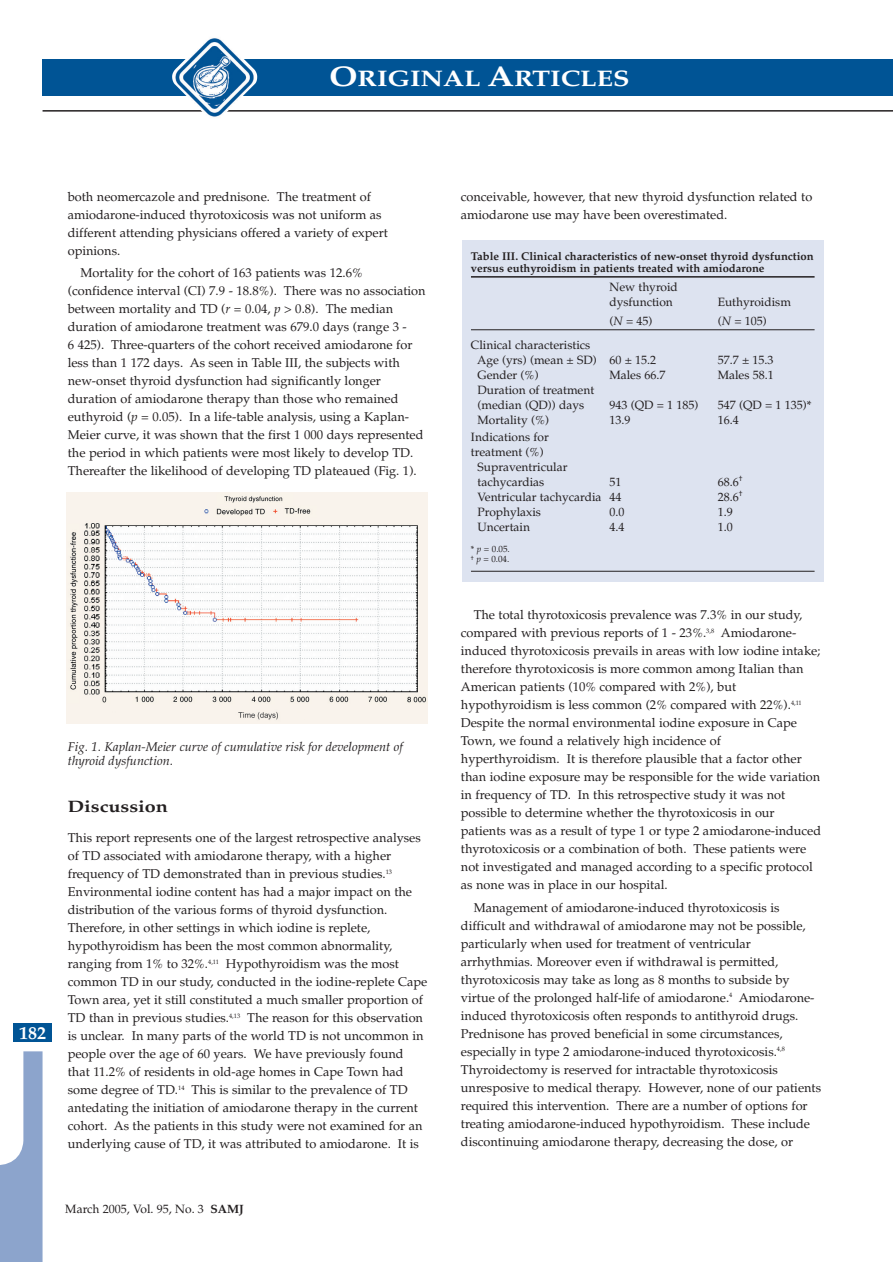
<style>
.page{position:relative;width:893px;height:1262px;background:#fff}
.page>*{position:absolute;margin:0;border:0;box-sizing:border-box;transform-origin:0 0}
.t1{font:700 22.5px "Palatino";color:#fff;scale:1.2 1}
.t2{font:700 18px "Palatino";color:#fff}
.t3{font:700 16.5px "Palatino";color:#231f20;scale:1.2 1}
.t4{font:12.75px/18px "Palatino";color:#231f20}
.t5{font:italic 12.75px/13.5px "Palatino";color:#231f20}
.t6{font:12px/15px "Palatino";color:#231f20}
.t7{font:700 11.25px/12px "Palatino";color:#231f20}
.t8{font:9px/10.5px "Palatino";color:#231f20}
.s1{font-size:28.5px}
.s2{font-style:italic}
.s3{font-weight:700}
</style>
<div class="page">
<div style="left:43px;top:59px;width:849px;height:36px;background:#005495"></div>
<svg style="left:0;top:1051px;width:43px;height:211px"></svg>
<hr style="left:43px;top:110px;width:849px;height:2px;background:#231f20">
<img style="left:172px;top:38px;width:85px;height:79px">
<div style="left:14px;top:1023px;width:38px;height:19px;background:#005495"></div>
<div style="left:462px;top:240px;width:361px;height:342px;background:#dde3f0"></div>
<hr style="left:471px;top:276px;width:343px;height:2px;background:#231f20">
<hr style="left:471px;top:329px;width:343px;height:1px;background:#231f20">
<hr style="left:471px;top:571px;width:343px;height:1px;background:#231f20">
<img style="left:66px;top:492px;width:362px;height:232px">
<h1 class="t1" style="left:329px;top:70px;width:252px"><span class="s1">O</span>RIGINAL <span class="s1">A</span>RTICLES</h1>
<p class="t4" style="left:68px;top:189px;width:321px">both neomercazole and prednisone. The treatment of amiodarone-induced thyrotoxicosis was not uniform as different attending physicians offered a variety of expert opinions.</p>
<p class="t4" style="left:68px;top:265px;width:359px;text-indent:13px">Mortality for the cohort of 163 patients was 12.6% (confidence interval (CI) 7.9 - 18.8%). There was no association between mortality and TD (<span class="s2">r</span> = 0.04, <span class="s2">p</span> &gt; 0.8). The median duration of amiodarone treatment was 679.0 days (range 3 -<br>6 425). Three-quarters of the cohort received amiodarone for less than 1 172 days. As seen in Table III, the subjects with new-onset thyroid dysfunction had significantly longer duration of amiodarone therapy than those who remained euthyroid (<span class="s2">p</span> = 0.05). In a life-table analysis, using a Kaplan-Meier curve, it was shown that the first 1 000 days represented the period in which patients were most likely to develop TD.<br>Thereafter the likelihood of developing TD plateaued (Fig. 1).</p>
<h2 class="t2" style="left:19px;top:1025px;width:28px">182</h2>
<p class="t5" style="left:68px;top:741px;width:337px">Fig. 1. Kaplan-Meier curve of cumulative risk for development of thyroid dysfunction.</p>
<p class="t3" style="left:68px;top:799px;width:85px">Discussion</p>
<p class="t4" style="left:68px;top:830px;width:361px">This report represents one of the largest retrospective analyses of TD associated with amiodarone therapy, with a higher frequency of TD demonstrated than in previous studies.<sup>13<br></sup>Environmental iodine content has had a major impact on the distribution of the various forms of thyroid dysfunction.<br>Therefore, in other settings in which iodine is replete, hypothyroidism has been the most common abnormality, ranging from 1% to 32%.<sup>4,11</sup> Hypothyroidism was the most common TD in our study, conducted in the iodine-replete Cape Town area, yet it still constituted a much smaller proportion of TD than in previous studies.<sup>4,13</sup> The reason for this observation is unclear. In many parts of the world TD is not uncommon in people over the age of 60 years. We have previously found that 11.2% of residents in old-age homes in Cape Town had some degree of TD.<sup>14</sup> This is similar to the prevalence of TD antedating the initiation of amiodarone therapy in the current cohort. As the patients in this study were not examined for an underlying cause of TD, it was attributed to amiodarone. It is</p>
<p class="t6" style="left:65px;top:1202px;width:180px">March 2005, Vol. 95, No. 3 <span class="s3">SAMJ</span></p>
<p class="t4" style="left:461px;top:189px;width:353px">conceivable, however, that new thyroid dysfunction related to amiodarone use may have been overestimated.</p>
<p class="t7" style="left:471px;top:251px;width:344px">Table III. Clinical characteristics of new-onset thyroid dysfunction versus euthyroidism in patients treated with amiodarone</p>
<p class="t6" style="left:609px;top:281px;width:70px">New thyroid dysfunction</p>
<p class="t6" style="left:717px;top:296px;width:75px">Euthyroidism</p>
<p class="t6" style="left:609px;top:315px;width:45px">(<span class="s2">N</span> = 45)</p>
<p class="t6" style="left:717px;top:315px;width:51px">(<span class="s2">N</span> = 105)</p>
<p class="t6" style="left:477px;top:338px;width:181px;text-indent:-6px">Clinical characteristics<br>Age (yrs) (mean ± SD) 60 ± 15.2</p>
<p class="t6" style="left:717px;top:353px;width:57px">57.7 ± 15.3</p>
<p class="t6" style="left:477px;top:368px;width:63px">Gender (%)</p>
<p class="t6" style="left:609px;top:368px;width:57px">Males 66.7</p>
<p class="t6" style="left:717px;top:368px;width:57px">Males 58.1</p>
<p class="t6" style="left:477px;top:383px;width:118px">Duration of treatment (median (QD)) days</p>
<p class="t6" style="left:609px;top:398px;width:91px">943 (QD = 1 185)</p>
<p class="t6" style="left:717px;top:398px;width:95px">547 (QD = 1 135)*</p>
<p class="t6" style="left:477px;top:413px;width:73px">Mortality (%)</p>
<p class="t6" style="left:609px;top:413px;width:22px">13.9</p>
<p class="t6" style="left:717px;top:413px;width:22px">16.4</p>
<p class="t6" style="left:471px;top:430px;width:79px">Indications for</p>
<p class="t6" style="left:471px;top:445px;width:74px">treatment (%)</p>
<p class="t6" style="left:477px;top:460px;width:91px">Supraventricular</p>
<p class="t6" style="left:477px;top:475px;width:68px">tachycardias</p>
<p class="t6" style="left:609px;top:475px;width:13px">51</p>
<p class="t6" style="left:717px;top:475px;width:26px">68.6<sup>†</sup></p>
<p class="t6" style="left:477px;top:490px;width:145px">Ventricular tachycardia 44</p>
<p class="t6" style="left:717px;top:490px;width:26px">28.6<sup>†</sup></p>
<p class="t6" style="left:477px;top:505px;width:65px">Prophylaxis</p>
<p class="t6" style="left:609px;top:505px;width:16px">0.0</p>
<p class="t6" style="left:717px;top:505px;width:16px">1.9</p>
<p class="t6" style="left:477px;top:520px;width:54px">Uncertain</p>
<p class="t6" style="left:609px;top:520px;width:16px">4.4</p>
<p class="t6" style="left:717px;top:520px;width:16px">1.0</p>
<p class="t8" style="left:471px;top:544px;width:40px">* <span class="s2">p</span> = 0.05. <sup>†</sup> <span class="s2">p</span> = 0.04.</p>
<p class="t4" style="left:461px;top:607px;width:362px;text-indent:13px">The total thyrotoxicosis prevalence was 7.3% in our study, compared with previous reports of 1 - 23%.<sup>3,8</sup> Amiodarone&shy;induced thyrotoxicosis prevails in areas with low iodine intake; therefore thyrotoxicosis is more common among Italian than American patients (10% compared with 2%), but hypothyroidism is less common (2% compared with 22%).<sup>4,11<br></sup>Despite the normal environmental iodine exposure in Cape Town, we found a relatively high incidence of hyperthyroidism. It is therefore plausible that a factor other than iodine exposure may be responsible for the wide variation in frequency of TD. In this retrospective study it was not possible to determine whether the thyrotoxicosis in our patients was as a result of type 1 or type 2 amiodarone-induced thyrotoxicosis or a combination of both. These patients were not investigated and managed according to a specific protocol as none was in place in our hospital.</p>
<p class="t4" style="left:461px;top:899px;width:362px;text-indent:13px">Management of amiodarone-induced thyrotoxicosis is difficult and withdrawal of amiodarone may not be possible, particularly when used for treatment of ventricular arrhythmias. Moreover even if withdrawal is permitted, thyrotoxicosis may take as long as 8 months to subside by virtue of the prolonged half-life of amiodarone.<sup>4</sup> Amiodarone&shy;induced thyrotoxicosis often responds to antithyroid drugs.<br>Prednisone has proved beneficial in some circumstances, especially in type 2 amiodarone-induced thyrotoxicosis.<sup>4,8<br></sup>Thyroidectomy is reserved for intractable thyrotoxicosis unresposive to medical therapy. However, none of our patients required this intervention. There are a number of options for treating amiodarone-induced hypothyroidism. These include discontinuing amiodarone therapy, decreasing the dose, or</p>
</div>
